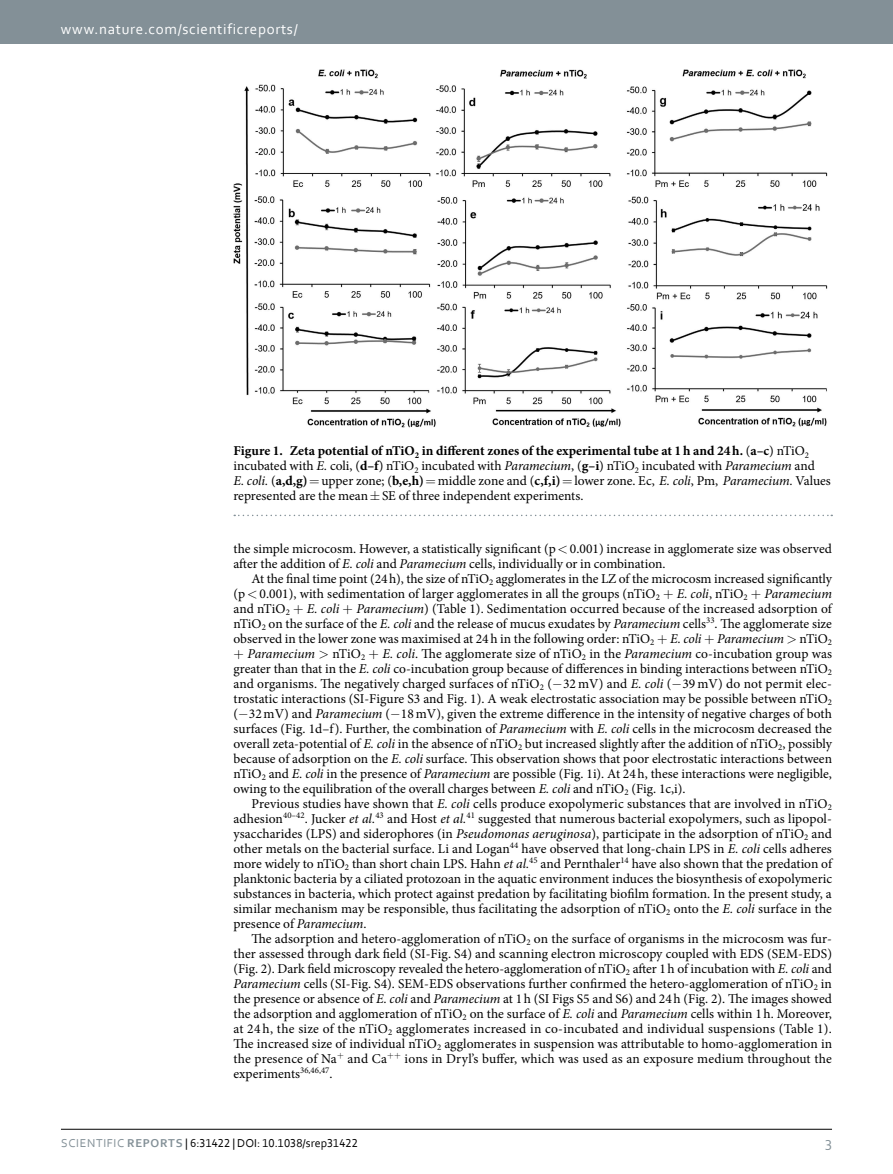
<style>
.page{position:relative;width:893px;height:1174px;background:#fff}
.page>*{position:absolute;margin:0;border:0;box-sizing:border-box;transform-origin:0 0}
.t1{font:15px "Corbel";letter-spacing:.045em;color:#fff}
.t2{font:15px "Corbel";color:#839097}
.t3{font:13.5px/15px "Minion Pro";color:#000;text-align:justify}
.t4{font:italic 13.5px "Minion Pro";letter-spacing:-.005em;color:#000}
.t5{font:12px "Corbel";color:#000}
.s1{font-weight:700}
.s2{font-style:italic}
.s3{color:#839097}
.s4{font-weight:700;color:#839097}
</style>
<div class="page">
<div style="left:0;top:0;width:893px;height:43px;background:#839097"></div>
<hr style="left:61px;top:1129px;width:771px;height:1px;background:#000">
<img style="left:233px;top:70px;width:594px;height:357px">
<svg style="left:234px;top:514px;width:598px;height:2px"></svg>
<p class="t1" style="left:61px;top:19px;width:238px">www.nature.com/scientificreports/</p>
<p class="t3" style="left:233px;top:443px;width:599px;text-align:left"><span class="s1">Figure 1. Zeta potential of nTiO</span><sub>2</sub> <span class="s1">in different zones of the experimental tube at 1h and 24h.</span> (<span class="s1">a–c</span>) nTiO<sub>2 </sub>incubated with <span class="s2">E.</span> coli, (<span class="s1">d–f</span>) nTiO<sub>2</sub> incubated with <span class="s2">Paramecium</span>, (<span class="s1">g–i</span>) nTiO<sub>2</sub> incubated with <span class="s2">Paramecium</span> and<br><span class="s2">E. coli.</span> (<span class="s1">a,d,g)</span> upper zone; (<span class="s1">b,e,h)</span> middle zone and (<span class="s1">c,f,i)</span> lower zone. Ec, <span class="s2">E. coli</span>, Pm, <span class="s2">Paramecium.</span> Values represented are the mean SE of three independent experiments.</p>
<p class="t3" style="left:233px;top:541px;width:600px">the simple microcosm. However, a statistically significant (p 0.001) increase in agglomerate size was observed after the addition of <span class="s2">E. coli</span> and <span class="s2">Paramecium</span> cells, individually or in combination.</p>
<p class="t3" style="left:233px;top:571px;width:600px;text-indent:18px">At the final time point (24h), the size of nTiO<sub>2</sub> agglomerates in the LZ of the microcosm increased significantly (p 0.001), with sedimentation of larger agglomerates in all the groups (nTiO<sub>2</sub> <span class="s2">E. coli</span>, nTiO<sub>2</sub> <span class="s2">Paramecium </span>and nTiO<sub>2</sub></p>
<p class="t4" style="left:307px;top:599px;width:34px">E. coli</p>
<p class="t3" style="left:356px;top:601px;width:477px"><span class="s2">Paramecium</span>) (Table 1). Sedimentation occurred because of the increased adsorption of</p>
<p class="t3" style="left:233px;top:616px;width:600px">nTiO<sub>2</sub> on the surface of the <span class="s2">E. coli</span> and the release of mucus exudates by <span class="s2">Paramecium</span> cells<sup>33</sup>. The agglomerate size</p>
<p class="t3" style="left:233px;top:631px;width:600px">observed in the lower zone was maximised at 24h in the following order: nTiO<sub>2</sub> <span class="s2">E. coli Paramecium</span> nTiO<sub>2</sub></p>
<p class="t4" style="left:247px;top:644px;width:69px">Paramecium</p>
<p class="t3" style="left:332px;top:646px;width:34px">nTiO<sub>2</sub></p>
<p class="t3" style="left:233px;top:646px;width:600px;text-indent:149px"><span class="s2">E. coli</span>. The agglomerate size of nTiO<sub>2</sub> in the <span class="s2">Paramecium</span> co-incubation group was greater than that in the <span class="s2">E. coli</span> co-incubation group because of differences in binding interactions between nTiO<sub>2 </sub>and organisms. The negatively charged surfaces of nTiO<sub>2</sub> (−32 mV) and <span class="s2">E. coli</span> (−39 mV) do not permit elec&shy;trostatic interactions (SI-Figure S3 and Fig. 1). A weak electrostatic association may be possible between nTiO<sub>2 </sub>(−32mV) and <span class="s2">Paramecium</span> (−18mV), given the extreme difference in the intensity of negative charges of both surfaces (Fig. 1d–f). Further, the combination of <span class="s2">Paramecium</span> with <span class="s2">E. coli</span> cells in the microcosm decreased the overall zeta-potential of <span class="s2">E. coli</span> in the absence of nTiO<sub>2</sub> but increased slightly after the addition of nTiO<sub>2</sub>, possibly because of adsorption on the <span class="s2">E. coli</span> surface. This observation shows that poor electrostatic interactions between nTiO<sub>2</sub> and <span class="s2">E. coli</span> in the presence of <span class="s2">Paramecium</span> are possible (Fig. 1i). At 24h, these interactions were negligible, owing to the equilibration of the overall charges between <span class="s2">E. coli</span> and nTiO<sub>2</sub> (Fig. 1c,i).</p>
<p class="t3" style="left:233px;top:796px;width:600px;text-indent:18px">Previous studies have shown that <span class="s2">E. coli</span> cells produce exopolymeric substances that are involved in nTiO<sub>2 </sub>adhesion<sup>40–42</sup>. Jucker <span class="s2">et al.</span><sup>43</sup> and Host <span class="s2">et al.</span><sup>41</sup> suggested that numerous bacterial exopolymers, such as lipopol&shy;ysaccharides (LPS) and siderophores (in <span class="s2">Pseudomonas aeruginosa</span>), participate in the adsorption of nTiO<sub>2</sub> and other metals on the bacterial surface. Li and Logan<sup>44</sup> have observed that long-chain LPS in <span class="s2">E. coli</span> cells adheres more widely to nTiO<sub>2</sub> than short chain LPS. Hahn <span class="s2">et al.</span><sup>45</sup> and Pernthaler<sup>14</sup> have also shown that the predation of planktonic bacteria by a ciliated protozoan in the aquatic environment induces the biosynthesis of exopolymeric substances in bacteria, which protect against predation by facilitating biofilm formation. In the present study, a similar mechanism may be responsible, thus facilitating the adsorption of nTiO<sub>2</sub> onto the <span class="s2">E. coli</span> surface in the presence of <span class="s2">Paramecium</span>.</p>
<p class="t3" style="left:233px;top:931px;width:600px;text-indent:18px">The adsorption and hetero-agglomeration of nTiO<sub>2</sub> on the surface of organisms in the microcosm was fur&shy;ther assessed through dark field (SI-Fig. S4) and scanning electron microscopy coupled with EDS (SEM-EDS) (Fig. 2). Dark field microscopy revealed the hetero-agglomeration of nTiO<sub>2</sub> after 1h of incubation with <span class="s2">E. coli</span> and <span class="s2">Paramecium</span> cells (SI-Fig. S4). SEM-EDS observations further confirmed the hetero-agglomeration of nTiO<sub>2</sub> in the presence or absence of <span class="s2">E. coli</span> and <span class="s2">Paramecium</span> at 1h (SI Figs S5 and S6) and 24h (Fig. 2). The images showed the adsorption and agglomeration of nTiO<sub>2</sub> on the surface of <span class="s2">E. coli</span> and <span class="s2">Paramecium</span> cells within 1h. Moreover, at 24 h, the size of the nTiO<sub>2</sub> agglomerates increased in co-incubated and individual suspensions (Table 1).<br>The increased size of individual nTiO<sub>2</sub> agglomerates in suspension was attributable to homo-agglomeration in the presence of Na and Ca</p>
<p class="t3" style="left:405px;top:1051px;width:429px">ions in Dryl’s buffer, which was used as an exposure medium throughout the</p>
<p class="t3" style="left:233px;top:1066px;width:101px">experiments<sup>36,46,47</sup>.</p>
<p class="t5" style="left:61px;top:1135px;width:298px"><span class="s3">Scientific</span> <span class="s4">REPORTS</span> | 6:31422 | DOI: 10.1038/srep31422</p>
<p class="t2" style="left:825px;top:1132px;width:8px">3</p>
</div>
